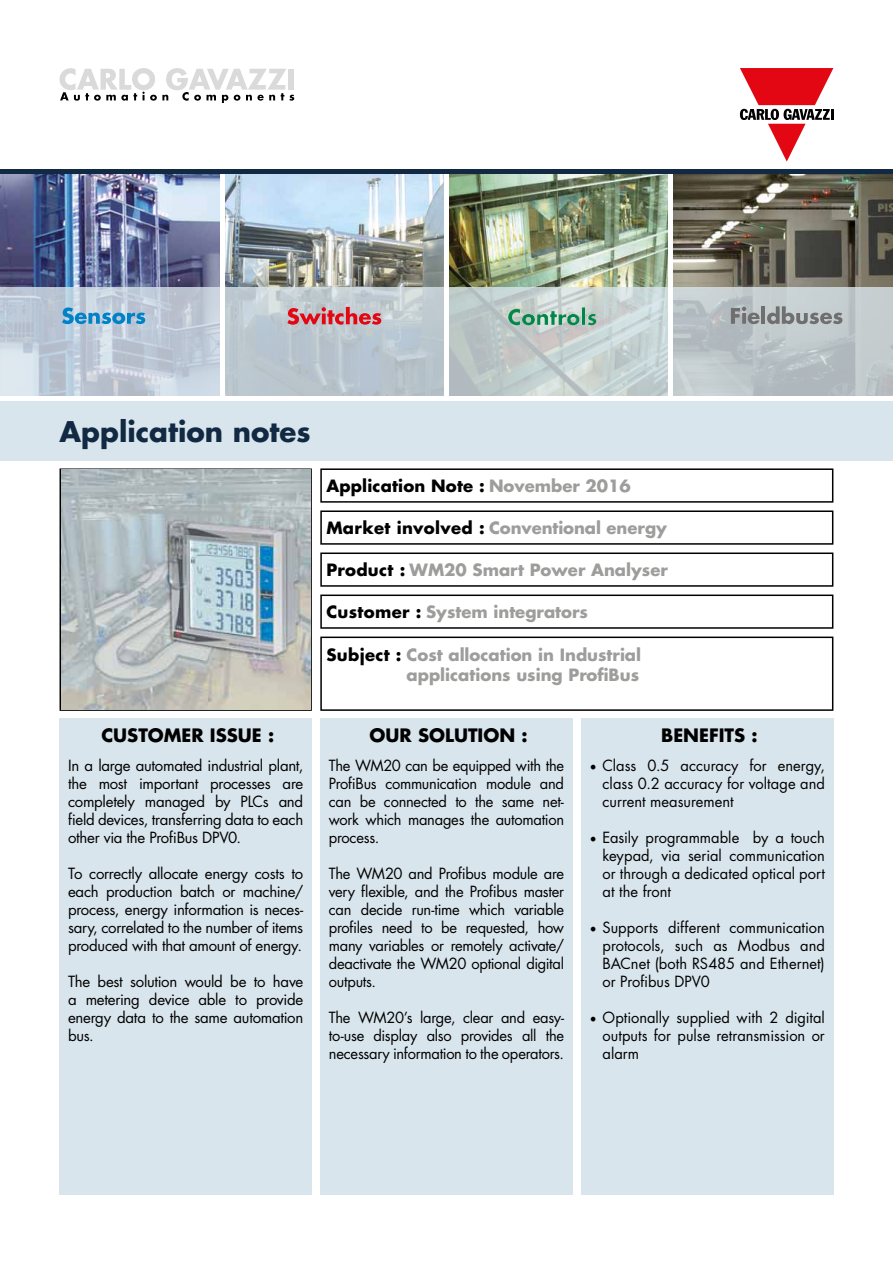
<style>
.page{position:relative;width:893px;height:1263px;background:#fff}
.page>*{position:absolute;margin:0;border:0;box-sizing:border-box;transform-origin:0 0}
.t1{font:700 27.75px "Futura Std";color:#112942}
.t2{font:700 18px "Futura Std";color:#000}
.t3{font:700 16.5px "Futura Std";color:#9d9d9c}
.t4{font:700 16.5px "Futura Std";letter-spacing:.01em;color:#000}
.t5{font:15px/18px "Futura Std";letter-spacing:-.015em;color:#000;text-align:justify}
.s1{color:#9d9d9c}
.s2{color:#000}
.s3{font-family:"Minion Pro";font-size:18px}
</style>
<div class="page">
<svg style="left:740px;top:68px;width:93px;height:94px"></svg>
<svg style="left:60px;top:68px;width:234px;height:34px"></svg>
<div style="left:0;top:401px;width:893px;height:60px;background:#d9e5ec"></div>
<div style="left:60px;top:468px;width:252px;height:243px;border:2px solid #000"></div>
<div style="left:320px;top:468px;width:513px;height:35px;border:2px solid #000"></div>
<div style="left:320px;top:510px;width:513px;height:35px;border:2px solid #000"></div>
<div style="left:320px;top:552px;width:513px;height:35px;border:2px solid #000"></div>
<div style="left:320px;top:594px;width:513px;height:35px;border:2px solid #000"></div>
<div style="left:320px;top:636px;width:513px;height:75px;border:2px solid #000"></div>
<div style="left:60px;top:719px;width:252px;height:476px;background:#d9e5ec"></div>
<div style="left:320px;top:719px;width:253px;height:476px;background:#d9e5ec"></div>
<div style="left:581px;top:719px;width:252px;height:476px;background:#d9e5ec"></div>
<img style="left:61px;top:470px;width:249px;height:239px">
<img style="left:0;top:173px;width:220px;height:114px">
<img style="left:224px;top:173px;width:220px;height:114px">
<img style="left:449px;top:173px;width:220px;height:114px">
<img style="left:673px;top:173px;width:220px;height:114px">
<svg style="left:0;top:287px;width:893px;height:109px;background:#bfcad0"></svg>
<svg style="left:731px;top:307px;width:29px;height:17px"></svg>
<hr style="left:761px;top:306px;width:4px;height:18px;background:#706f6f">
<svg style="left:767px;top:306px;width:75px;height:18px"></svg>
<img style="left:508px;top:307px;width:88px;height:18px">
<svg style="left:287px;top:307px;width:94px;height:18px;background:#ce7881"></svg>
<svg style="left:62px;top:307px;width:83px;height:17px"></svg>
<hr style="left:220px;top:173px;width:4px;height:224px;background:#fff">
<div style="left:444px;top:173px;width:5px;height:224px;background:#fff"></div>
<hr style="left:669px;top:173px;width:4px;height:224px;background:#fff">
<hr style="left:0;top:169px;width:893px;height:4px;background:#112942">
<h1 class="t1" style="left:60px;top:413px;width:253px">Application notes</h1>
<p class="t4" style="left:326px;top:475px;width:306px">Application Note : <span class="s1">November 2016</span></p>
<p class="t3" style="left:326px;top:517px;width:342px"><span class="s2">Market involved :</span> Conventional energy</p>
<p class="t3" style="left:326px;top:559px;width:343px"><span class="s2">Product :</span> WM20 Smart Power Analyser</p>
<p class="t3" style="left:326px;top:601px;width:263px"><span class="s2">Customer :</span> System integrators</p>
<p class="t3" style="left:326px;top:644px;width:316px"><span class="s2">Subject :</span> Cost allocation in Industrial</p>
<p class="t3" style="left:406px;top:664px;width:234px">applications using ProfiBus</p>
<p class="t2" style="left:101px;top:723px;width:174px">CUSTOMER ISSUE :</p>
<p class="t2" style="left:370px;top:723px;width:159px">OUR SOLUTION :</p>
<p class="t2" style="left:661px;top:723px;width:98px">BENEFITS :</p>
<p class="t5" style="left:68px;top:756px;width:237px">In a large automated industrial plant, the most important processes are completely managed by PLCs and field devices, transferring data to each other via the ProfiBus DPV0.</p>
<p class="t5" style="left:68px;top:864px;width:237px">To correctly allocate energy costs to each production batch or machine/ process, energy information is neces&shy;sary, correlated to the number of items produced with that amount of energy.</p>
<p class="t5" style="left:68px;top:972px;width:237px">The best solution would be to have a metering device able to provide energy data to the same automation bus.</p>
<p class="t5" style="left:329px;top:756px;width:237px">The WM20 can be equipped with the ProfiBus communication module and can be connected to the same net&shy;work which manages the automation process.</p>
<p class="t5" style="left:329px;top:864px;width:237px">The WM20 and Profibus module are very flexible, and the Profibus master can decide run-time which variable profiles need to be requested, how many variables or remotely activate/ deactivate the WM20 optional digital outputs.</p>
<p class="t5" style="left:329px;top:1008px;width:237px">The WM20’s large, clear and easy&shy;to-use display also provides all the necessary information to the operators.</p>
<p class="t5" style="left:603px;top:756px;width:224px;text-indent:-13px"><span class="s3">•</span> Class 0.5 accuracy for energy, class 0.2 accuracy for voltage and current measurement</p>
<p class="t5" style="left:603px;top:828px;width:224px;text-indent:-13px"><span class="s3">•</span> Easily programmable by a touch keypad, via serial communication or through a dedicated optical port at the front</p>
<p class="t5" style="left:603px;top:918px;width:224px;text-indent:-13px"><span class="s3">•</span> Supports different communication protocols, such as Modbus and BACnet (both RS485 and Ethernet) or Profibus DPV0</p>
<p class="t5" style="left:603px;top:1008px;width:224px;text-indent:-13px"><span class="s3">•</span> Optionally supplied with 2 digital outputs for pulse retransmission or alarm</p>
</div>
